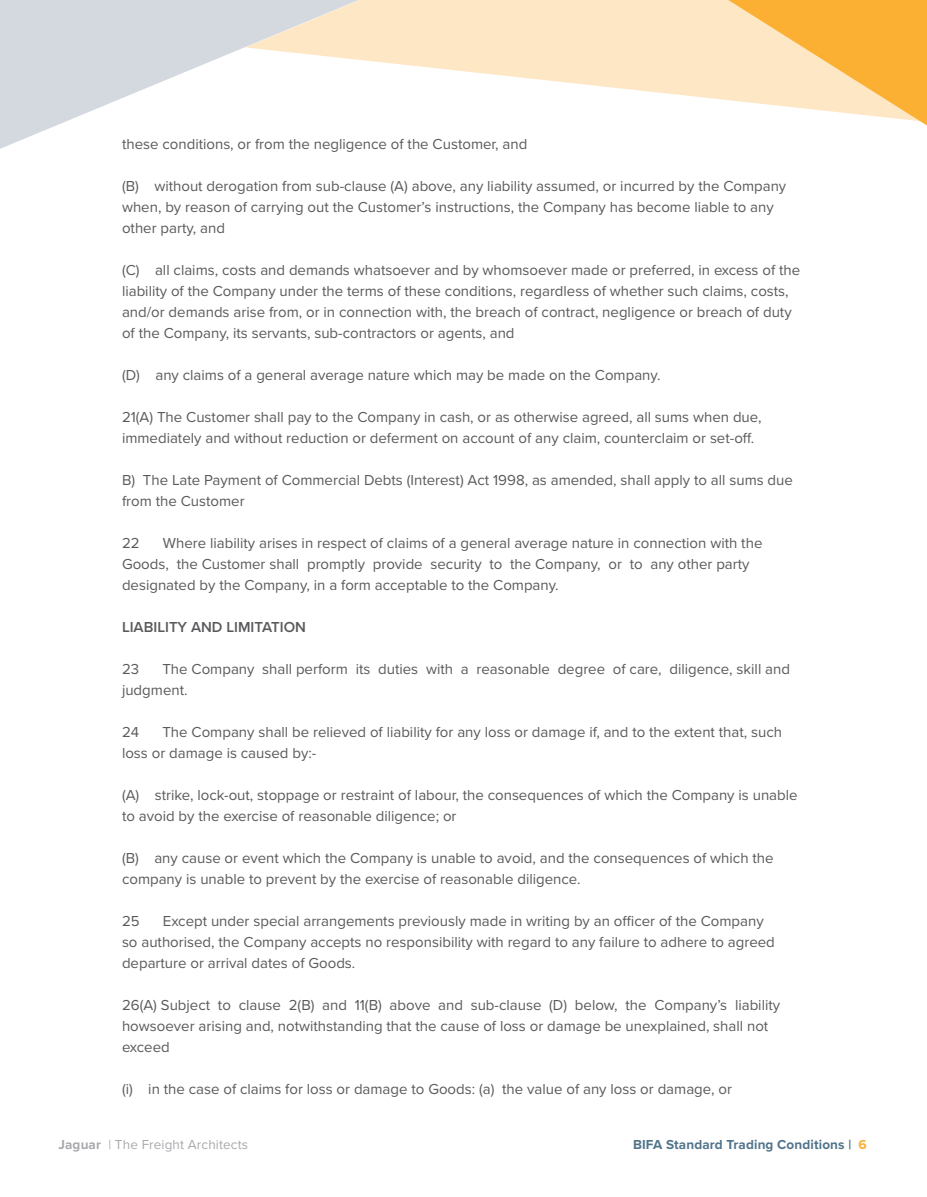
<style>
.page{position:relative;width:927px;height:1197px;background:#fff}
.page>*{position:absolute;margin:0;border:0;box-sizing:border-box;transform-origin:0 0}
.t1{font:15px/21px "Proxima Nova";color:#5a5a5d}
.t2{font:600 15px "Proxima Nova";color:#5a5a5d}
.t3{font:700 13.5px "Proxima Nova";letter-spacing:.01em;color:#51748b}
.t4{font:13.5px "Proxima Nova";letter-spacing:.01em;color:#a8a9ad}
.s1{font-weight:700}
.s2{color:#fbb033}
</style>
<div class="page">
<svg style="left:0;top:0;width:245px;height:149px;fill:#d4d8df"></svg>
<svg style="left:245px;top:0;width:483px;height:100px;fill:#fee7c5"></svg>
<svg style="left:728px;top:0;width:199px;height:126px;background:#fcce83"></svg>
<p class="t1" style="left:122px;top:133px;width:407px">these conditions, or from the negligence of the Customer, and</p>
<p class="t1" style="left:122px;top:175px;width:666px">(B) without derogation from sub-clause (A) above, any liability assumed, or incurred by the Company when, by reason of carrying out the Customer’s instructions, the Company has become liable to any other party, and</p>
<p class="t1" style="left:122px;top:259px;width:680px">(C) all claims, costs and demands whatsoever and by whomsoever made or preferred, in excess of the liability of the Company under the terms of these conditions, regardless of whether such claims, costs, and/or demands arise from, or in connection with, the breach of contract, negligence or breach of duty of the Company, its servants, sub-contractors or agents, and</p>
<p class="t1" style="left:122px;top:364px;width:540px">(D) any claims of a general average nature which may be made on the Company.</p>
<p class="t1" style="left:122px;top:406px;width:641px">21(A) The Customer shall pay to the Company in cash, or as otherwise agreed, all sums when due, immediately and without reduction or deferment on account of any claim, counterclaim or set-off.</p>
<p class="t1" style="left:122px;top:469px;width:672px">B) The Late Payment of Commercial Debts (Interest) Act 1998, as amended, shall apply to all sums due from the Customer</p>
<p class="t1" style="left:122px;top:532px;width:19px">22</p>
<p class="t1" style="left:122px;top:532px;width:642px;text-indent:41px">Where liability arises in respect of claims of a general average nature in connection with the<br>Goods, the Customer shall promptly provide security to the Company, or to any other party designated by the Company, in a form acceptable to the Company.</p>
<p class="t2" style="left:122px;top:616px;width:186px">LIABILITY AND LIMITATION</p>
<p class="t1" style="left:122px;top:658px;width:19px">23</p>
<p class="t1" style="left:122px;top:658px;width:670px;text-indent:40px">The Company shall perform its duties with a reasonable degree of care, diligence, skill and judgment.</p>
<p class="t1" style="left:122px;top:721px;width:19px">24</p>
<p class="t1" style="left:122px;top:721px;width:662px;text-indent:40px">The Company shall be relieved of liability for any loss or damage if, and to the extent that, such loss or damage is caused by:-</p>
<p class="t1" style="left:122px;top:784px;width:677px">(A) strike, lock-out, stoppage or restraint of labour, the consequences of which the Company is unable to avoid by the exercise of reasonable diligence; or</p>
<p class="t1" style="left:122px;top:847px;width:653px">(B) any cause or event which the Company is unable to avoid, and the consequences of which the company is unable to prevent by the exercise of reasonable diligence.</p>
<p class="t1" style="left:122px;top:910px;width:19px">25</p>
<p class="t1" style="left:122px;top:910px;width:654px;text-indent:41px">Except under special arrangements previously made in writing by an officer of the Company so authorised, the Company accepts no responsibility with regard to any failure to adhere to agreed departure or arrival dates of Goods.</p>
<p class="t1" style="left:122px;top:994px;width:660px">26(A) Subject to clause 2(B) and 11(B) above and sub-clause (D) below, the Company’s liability howsoever arising and, notwithstanding that the cause of loss or damage be unexplained, shall not exceed</p>
<p class="t1" style="left:122px;top:1078px;width:612px">(i) in the case of claims for loss or damage to Goods: (a) the value of any loss or damage, or</p>
<p class="t4" style="left:58px;top:1135px;width:191px"><span class="s1">Jaguar</span> | The Freight Architects</p>
<p class="t3" style="left:633px;top:1135px;width:235px">BIFA Standard Trading Conditions | <span class="s2">6</span></p>
</div>
